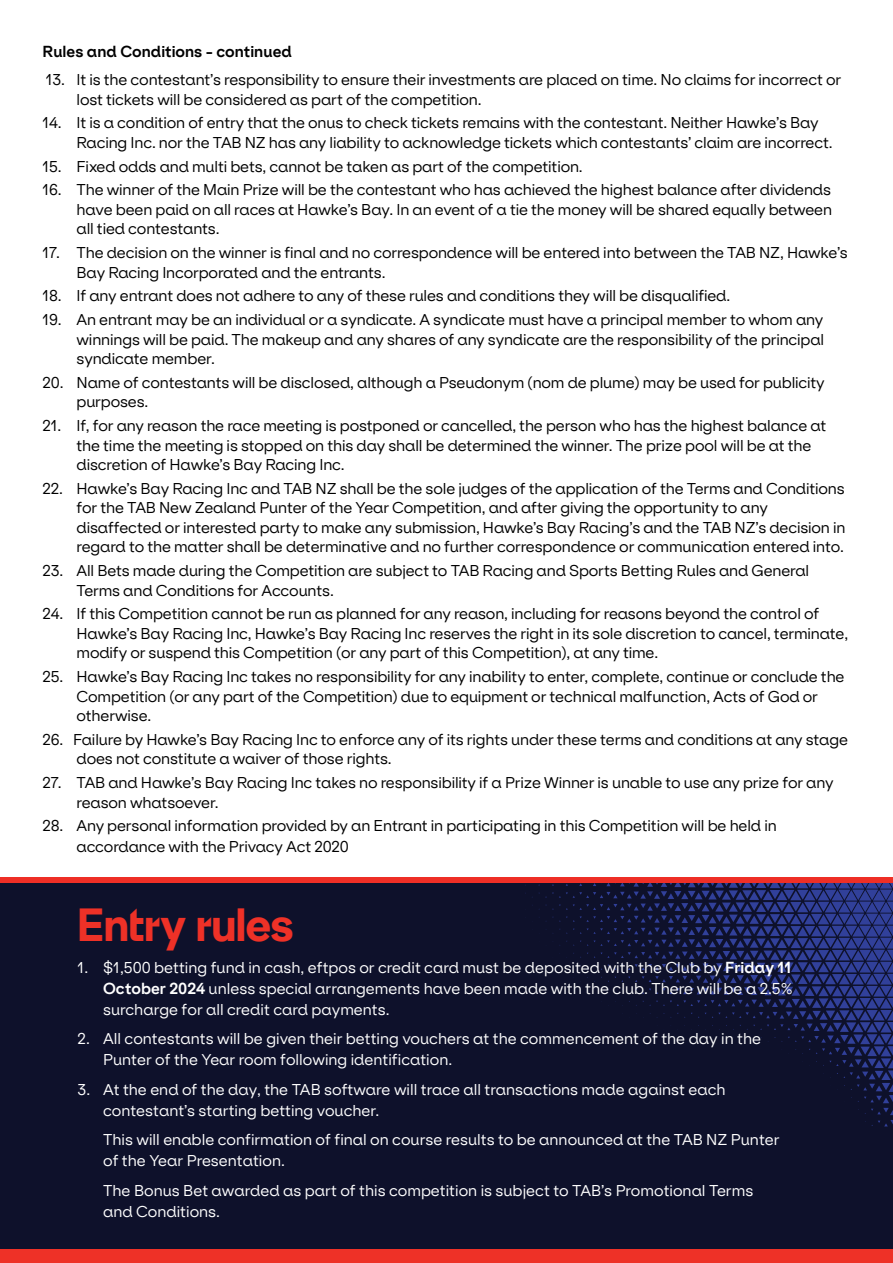
<style>
.page{position:relative;width:893px;height:1263px;background:#fff}
.page>*{position:absolute;margin:0;border:0;box-sizing:border-box;transform-origin:0 0}
.t1{font:800 43.5px "ES Klarheit Plakat";color:#ee3127}
.t2{font:15px/19.5px "ES Klarheit Kurrent";letter-spacing:-.01em;color:#000}
.t3{font:15px/21px "ES Klarheit Kurrent";color:#fff}
.t4{font:700 15px "ES Klarheit Kurrent";color:#000}
.s1{font-weight:700}
</style>
<div class="page">
<div style="left:0;top:878px;width:893px;height:385px;background:#0e112b"></div>
<div style="left:0;top:1250px;width:893px;height:13px;background:#ee3127"></div>
<svg style="left:532px;top:883px;width:361px;height:243px"></svg>
<div style="left:0;top:878px;width:893px;height:5px;background:#ee2f26"></div>
<p class="t4" style="left:43px;top:39px;width:251px">Rules and Conditions - continued</p>
<p class="t2" style="left:77px;top:68px;width:766px;text-indent:-31px">13. It is the contestant’s responsibility to ensure their investments are placed on time. No claims for incorrect or lost tickets will be considered as part of the competition.</p>
<p class="t2" style="left:77px;top:112px;width:758px;text-indent:-34px">14. It is a condition of entry that the onus to check tickets remains with the contestant. Neither Hawke’s Bay<br>Racing Inc. nor the TAB NZ has any liability to acknowledge tickets which contestants’ claim are incorrect.</p>
<p class="t2" style="left:43px;top:155px;width:542px">15. Fixed odds and multi bets, cannot be taken as part of the competition.</p>
<p class="t2" style="left:77px;top:179px;width:757px;text-align:justify;text-indent:-34px">16. The winner of the Main Prize will be the contestant who has achieved the highest balance after dividends have been paid on all races at Hawke’s Bay. In an event of a tie the money will be shared equally between all tied contestants.</p>
<p class="t2" style="left:77px;top:241px;width:773px;text-indent:-34px">17. The decision on the winner is final and no correspondence will be entered into between the TAB NZ, Hawke’s<br>Bay Racing Incorporated and the entrants.</p>
<p class="t2" style="left:43px;top:285px;width:689px">18. If any entrant does not adhere to any of these rules and conditions they will be disqualified.</p>
<p class="t2" style="left:77px;top:308px;width:749px;text-align:justify;text-indent:-34px">19. An entrant may be an individual or a syndicate. A syndicate must have a principal member to whom any winnings will be paid. The makeup and any shares of any syndicate are the responsibility of the principal syndicate member.</p>
<p class="t2" style="left:77px;top:371px;width:750px;text-indent:-34px">20. Name of contestants will be disclosed, although a Pseudonym (nom de plume) may be used for publicity purposes.</p>
<p class="t2" style="left:77px;top:414px;width:751px;text-indent:-34px">21. If, for any reason the race meeting is postponed or cancelled, the person who has the highest balance at the time the meeting is stopped on this day shall be determined the winner. The prize pool will be at the discretion of Hawke’s Bay Racing Inc.</p>
<p class="t2" style="left:77px;top:477px;width:770px;text-indent:-34px">22. Hawke’s Bay Racing Inc and TAB NZ shall be the sole judges of the application of the Terms and Conditions for the TAB New Zealand Punter of the Year Competition, and after giving the opportunity to any disaffected or interested party to make any submission, Hawke’s Bay Racing’s and the TAB NZ’s decision in regard to the matter shall be determinative and no further correspondence or communication entered into.</p>
<p class="t2" style="left:77px;top:559px;width:734px;text-indent:-34px">23. All Bets made during the Competition are subject to TAB Racing and Sports Betting Rules and General<br>Terms and Conditions for Accounts.</p>
<p class="t2" style="left:77px;top:602px;width:773px;text-indent:-34px">24. If this Competition cannot be run as planned for any reason, including for reasons beyond the control of<br>Hawke’s Bay Racing Inc, Hawke’s Bay Racing Inc reserves the right in its sole discretion to cancel, terminate, modify or suspend this Competition (or any part of this Competition), at any time.</p>
<p class="t2" style="left:77px;top:665px;width:769px;text-indent:-34px">25. Hawke’s Bay Racing Inc takes no responsibility for any inability to enter, complete, continue or conclude the<br>Competition (or any part of the Competition) due to equipment or technical malfunction, Acts of God or otherwise.</p>
<p class="t2" style="left:77px;top:728px;width:773px;text-indent:-34px">26. Failure by Hawke’s Bay Racing Inc to enforce any of its rights under these terms and conditions at any stage does not constitute a waiver of those rights.</p>
<p class="t2" style="left:77px;top:771px;width:758px;text-indent:-34px">27. TAB and Hawke’s Bay Racing Inc takes no responsibility if a Prize Winner is unable to use any prize for any reason whatsoever.</p>
<p class="t2" style="left:77px;top:814px;width:702px;line-height:21px;text-indent:-34px">28. Any personal information provided by an Entrant in participating in this Competition will be held in accordance with the Privacy Act 2020</p>
<p class="t1" style="left:78px;top:888px;width:217px">Entry rules</p>
<p class="t3" style="left:103px;top:955px;width:691px;text-align:justify;text-indent:-26px">1. $1,500 betting fund in cash, eftpos or credit card must be deposited with the Club by <span class="s1">Friday 11<br>October 2024</span> unless special arrangements have been made with the club. There will be a 2.5% surcharge for all credit card payments.</p>
<p class="t3" style="left:103px;top:1027px;width:659px;text-indent:-26px">2. All contestants will be given their betting vouchers at the commencement of the day in the<br>Punter of the Year room following identification.</p>
<p class="t3" style="left:103px;top:1077px;width:624px;text-indent:-26px">3. At the end of the day, the TAB software will trace all transactions made against each contestant’s starting betting voucher.</p>
<p class="t3" style="left:103px;top:1128px;width:678px">This will enable confirmation of final on course results to be announced at the TAB NZ Punter of the Year Presentation.</p>
<p class="t3" style="left:103px;top:1178px;width:652px">The Bonus Bet awarded as part of this competition is subject to TAB’s Promotional Terms and Conditions.</p>
</div>
